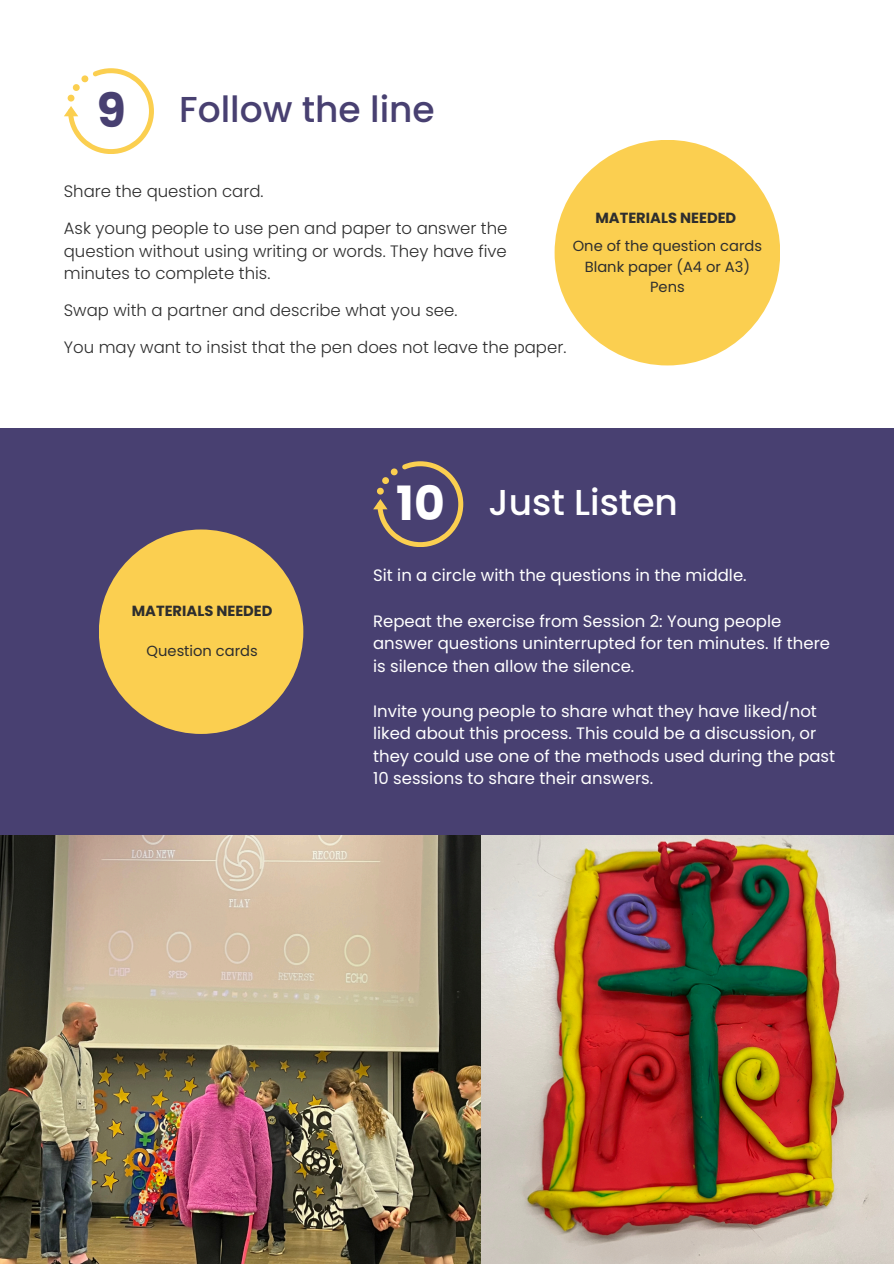
<style>
.page{position:relative;width:894px;height:1264px;background:#fff}
.page>*{position:absolute;margin:0;border:0;box-sizing:border-box;transform-origin:0 0}
.t1{font:700 47.25px "Poppins";color:#fff}
.t2{font:700 47.25px "Poppins";color:#484071}
.t3{font:500 36px "Poppins";color:#484071}
.t4{font:500 36px "Poppins";color:#fff}
.t5{font:16.5px/22.5px "Poppins";color:#fff}
.t6{font:300 16.5px/22.8px "Poppins";color:#2e2e2e;text-align:justify}
.t7{font:14.7px "Poppins";color:#2e2e2e}
.t8{font:700 14.7px "Poppins";color:#2e2e2e}
</style>
<div class="page">
<div style="left:554px;top:140px;width:226px;height:225px;background:#fbcf50;border-radius:50%"></div>
<svg style="left:64px;top:68px;width:90px;height:86px"></svg>
<div style="left:82px;top:82px;width:58px;height:58px;background:#fff;border-radius:50%"></div>
<img style="left:480px;top:835px;width:413px;height:428px">
<div style="left:0;top:428px;width:893px;height:407px;background:#484071"></div>
<div style="left:99px;top:529px;width:204px;height:205px;background:#fbcf50;border-radius:50%"></div>
<svg style="left:373px;top:461px;width:90px;height:86px"></svg>
<div style="left:392px;top:476px;width:57px;height:57px;background:#484071;border-radius:50%"></div>
<img style="left:0;top:835px;width:480px;height:428px">
<h2 class="t2" style="left:97px;top:78px;width:31px">9</h2>
<h3 class="t3" style="left:179px;top:84px;width:257px">Follow the line</h3>
<h1 class="t6" style="left:64px;top:180px;width:201px">Share the question card.</h1>
<h3 class="t6" style="left:64px;top:217px;width:445px">Ask young people to use pen and paper to answer the question without using writing or words. They have five minutes to complete this.</h3>
<p class="t6" style="left:64px;top:299px;width:395px">Swap with a partner and describe what you see.</p>
<p class="t6" style="left:64px;top:336px;width:504px">You may want to insist that the pen does not leave the paper.</p>
<p class="t8" style="left:595px;top:208px;width:142px">MATERIALS NEEDED</p>
<h2 class="t7" style="left:572px;top:236px;width:191px">One of the question cards</h2>
<h2 class="t7" style="left:584px;top:256px;width:167px">Blank paper (A4 or A3)</h2>
<h2 class="t7" style="left:650px;top:276px;width:36px">Pens</h2>
<h2 class="t8" style="left:132px;top:600px;width:142px">MATERIALS NEEDED</h2>
<h2 class="t7" style="left:147px;top:641px;width:113px">Question cards</h2>
<p class="t1" style="left:396px;top:471px;width:50px">10</p>
<p class="t4" style="left:488px;top:477px;width:191px">Just Listen</p>
<p class="t5" style="left:373px;top:564px;width:375px">Sit in a circle with the questions in the middle.</p>
<h1 class="t5" style="left:373px;top:609px;width:458px">Repeat the exercise from Session 2: Young people answer questions uninterrupted for ten minutes. If there is silence then allow the silence.</h1>
<h2 class="t5" style="left:373px;top:699px;width:463px">Invite young people to share what they have liked/not liked about this process. This could be a discussion, or they could use one of the methods used during the past 10 sessions to share their answers.</h2>
</div>
